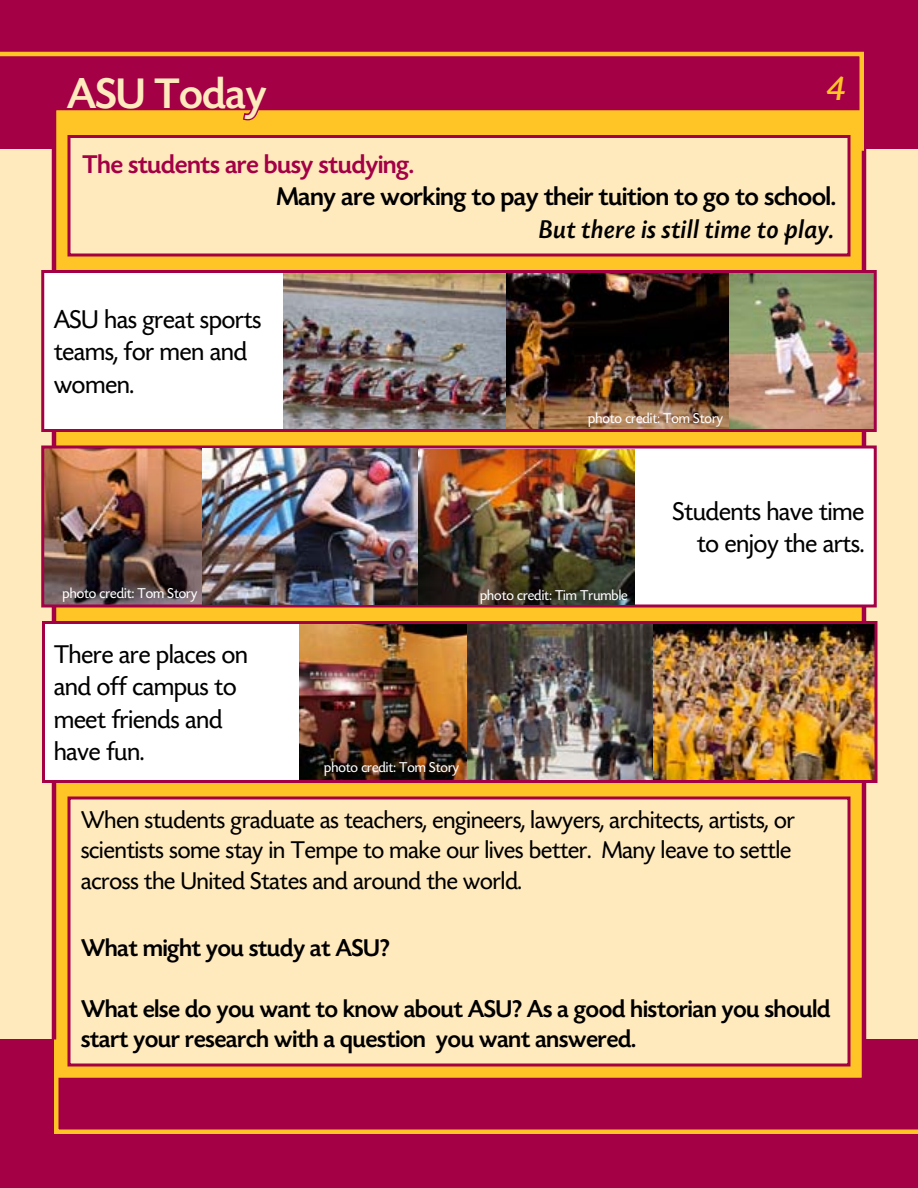
<style>
.page{position:relative;width:918px;height:1188px;background:#ffeabe}
.page>*{position:absolute;margin:0;border:0;box-sizing:border-box;transform-origin:0 0}
.t1{font:500 45px "Today Sans HEFOP";color:#ffeabe}
.t2{font:italic 500 36px "Today Sans HEFOP";color:#ffc425}
.t3{font:27px/32.4px "Today Sans HEFOP";color:#000}
.t4{font:500 27px "Today Sans HEFOP";color:#000}
.t5{font:500 27px "Today Sans HEFOP";color:#a30046}
.t6{font:italic 500 27px "Today Sans HEFOP";color:#000}
.t7{font:25.5px/30.6px "Today Sans HEFOP";color:#000}
.t8{font:500 25.5px/30.6px "Today Sans HEFOP";color:#000}
.t9{font:15px "Today Sans HEFOP";color:#fff}
</style>
<div class="page">
<div style="left:0;top:0;width:918px;height:148px;background:#a30046"></div>
<div style="left:0;top:1040px;width:918px;height:148px;background:#a30046"></div>
<div style="left:52px;top:106px;width:814px;height:976px;background:#ffc425;border:4px solid #a30046"></div>
<svg style="left:0;top:51px;width:866px;height:102px"></svg>
<svg style="left:52px;top:1037px;width:866px;height:97px"></svg>
<svg style="left:62px;top:73px;width:208px;height:49px"></svg>
<div style="left:69px;top:136px;width:780px;height:119px;background:#ffeabe"></div>
<div style="left:68px;top:135px;width:782px;height:121px;border:3px solid #a30046"></div>
<div style="left:43px;top:272px;width:832px;height:158px;background:#fff"></div>
<img style="left:284px;top:274px;width:589px;height:154px">
<div style="left:41px;top:270px;width:836px;height:162px;border:3px solid #a30046"></div>
<div style="left:43px;top:447px;width:832px;height:159px;background:#fff"></div>
<img style="left:45px;top:450px;width:157px;height:154px">
<div style="left:41px;top:446px;width:836px;height:162px;border:3px solid #a30046"></div>
<div style="left:44px;top:622px;width:832px;height:160px;background:#fff"></div>
<img style="left:653px;top:625px;width:221px;height:154px">
<div style="left:42px;top:621px;width:836px;height:162px;border:3px solid #a30046"></div>
<img style="left:202px;top:448px;width:432px;height:156px">
<img style="left:300px;top:624px;width:353px;height:156px">
<div style="left:68px;top:796px;width:782px;height:270px;background:#ffeabe;border:3px solid #a30046"></div>
<h1 class="t1" style="left:68px;top:70px;width:200px">ASU Today</h1>
<h2 class="t2" style="left:827px;top:70px;width:21px">4</h2>
<p class="t5" style="left:82px;top:150px;width:333px">The students are busy studying.</p>
<p class="t4" style="left:277px;top:183px;width:560px">Many are working to pay their tuition to go to school.</p>
<p class="t6" style="left:539px;top:215px;width:298px">But there is still time to play.</p>
<p class="t3" style="left:54px;top:304px;width:209px">ASU has great sports teams, for men and women.</p>
<p class="t9" style="left:63px;top:585px;width:136px">photo credit: Tom Story</p>
<p class="t3" style="left:54px;top:639px;width:195px">There are places on and off campus to meet friends and have fun.</p>
<p class="t9" style="left:588px;top:411px;width:136px">photo credit: Tom Story</p>
<p class="t9" style="left:480px;top:587px;width:149px">photo credit: Tim Trumble</p>
<p class="t3" style="left:673px;top:496px;width:193px;text-align:right">Students have time to enjoy the arts.</p>
<p class="t9" style="left:324px;top:760px;width:136px">photo credit: Tom Story</p>
<p class="t7" style="left:81px;top:805px;width:715px">When students graduate as teachers, engineers, lawyers, architects, artists, or scientists some stay in Tempe to make our lives better. Many leave to settle across the United States and around the world.</p>
<p class="t8" style="left:81px;top:933px;width:310px">What might you study at ASU?</p>
<p class="t8" style="left:81px;top:994px;width:751px">What else do you want to know about ASU? As a good historian you should start your research with a question you want answered.</p>
</div>
